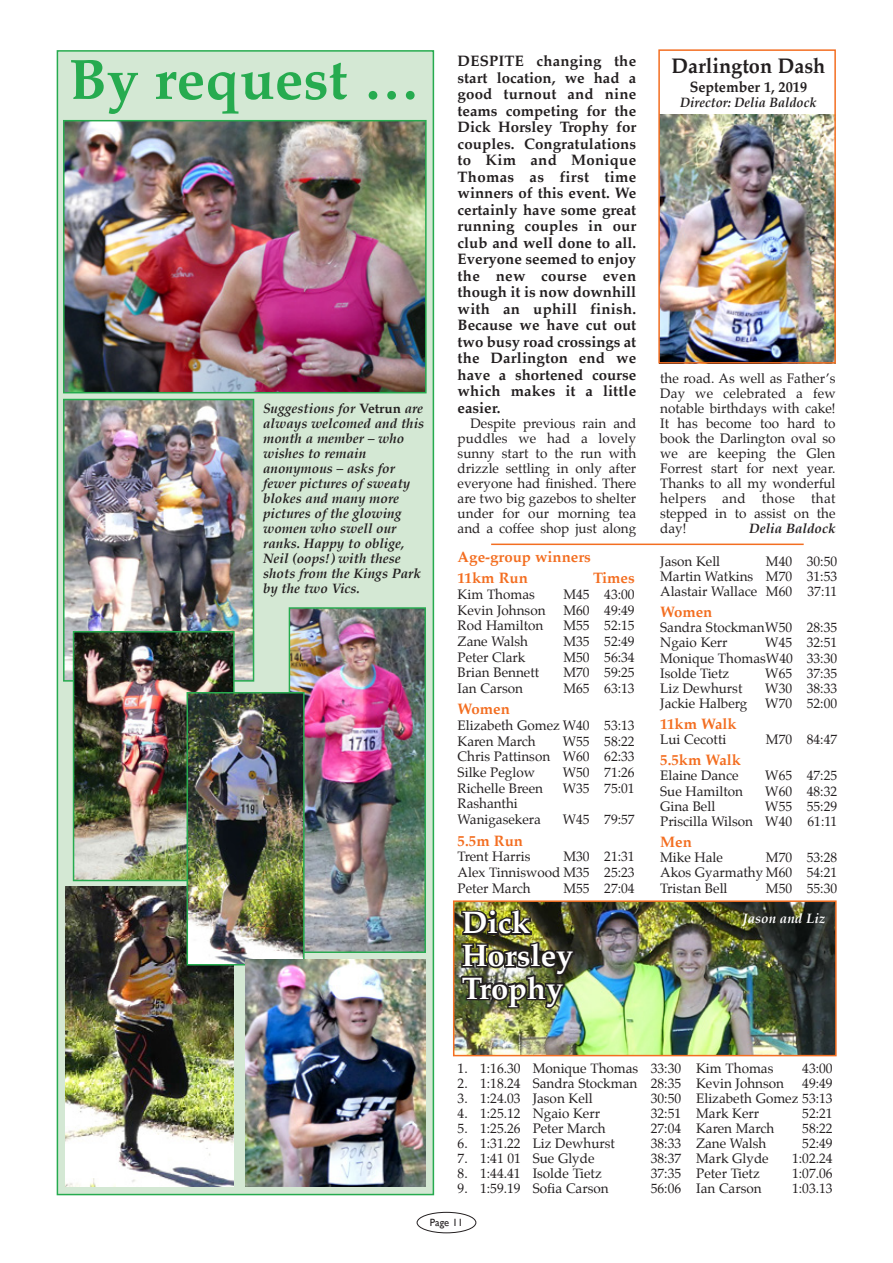
<style>
.page{position:relative;width:893px;height:1263px;background:#fff}
.page>*{position:absolute;margin:0;border:0;box-sizing:border-box;transform-origin:0 0}
.t1{font:700 57px "Palatino";color:#26ab4f}
.t2{font:700 30.9px/32.5px "Palatino";color:#fff}
.t3{font:700 21px "Palatino";color:#231f20;scale:.95 1}
.t4{font:700 15px/16.5px "Palatino";color:#231f20;text-align:justify}
.t5{font:700 15px/21.5px "Palatino";color:#f36e21}
.t6{font:700 15px "Palatino";color:#231f20;scale:.95 1}
.t7{font:13.5px/15px "Palatino";color:#231f20;text-align:justify}
.t8{font:italic 700 13.5px/15px "Palatino";color:#231f20}
.t9{font:italic 700 13.5px "Palatino";color:#231f20;scale:.95 1}
.t10{font:italic 700 13.5px "Palatino";color:#fff}
.t11{font:10.5px "Gill Sans";color:#231f20}
.s1{font-style:normal}
</style>
<div class="page">
<div style="left:417px;top:1212px;width:59px;height:21px;border:1px solid #231f20;border-radius:50%"></div>
<img style="left:661px;top:114px;width:172px;height:247px">
<div style="left:658px;top:49px;width:178px;height:315px;border:2px solid #f36e21"></div>
<img style="left:456px;top:903px;width:378px;height:150px">
<div style="left:453px;top:900px;width:384px;height:156px;border:2px solid #f36e21"></div>
<hr style="left:491px;top:544px;width:313px;height:1px;background:#f36e21">
<img style="left:459px;top:900px;width:118px;height:151px">
<div style="left:57px;top:50px;width:377px;height:1145px;background:#d4e8d4;border:2px solid #26ab4f"></div>
<img style="left:66px;top:402px;width:185px;height:277px">
<div style="left:63px;top:399px;width:191px;height:283px;border:2px solid #26ab4f"></div>
<img style="left:291px;top:609px;width:133px;height:342px">
<div style="left:289px;top:607px;width:137px;height:346px;border:1px solid #26ab4f"></div>
<img style="left:76px;top:634px;width:156px;height:244px">
<div style="left:73px;top:631px;width:162px;height:250px;border:2px solid #26ab4f"></div>
<img style="left:66px;top:886px;width:168px;height:300px">
<img style="left:190px;top:695px;width:112px;height:267px">
<div style="left:187px;top:692px;width:118px;height:273px;border:2px solid #26ab4f"></div>
<img style="left:246px;top:960px;width:180px;height:226px">
<img style="left:66px;top:123px;width:358px;height:267px">
<div style="left:63px;top:120px;width:364px;height:273px;border:2px solid #26ab4f"></div>
<h1 class="t1" style="left:69px;top:31px;width:353px">By request …</h1>
<p class="t8" style="left:263px;top:401px;width:163px">Suggestions for <span class="s1">Vetrun</span> are always welcomed and this month a member – who wishes to remain anonymous – asks for fewer pictures of sweaty blokes and many more pictures of the glowing women who swell our ranks. Happy to oblige,<br>Neil (oops!) with these shots from the Kings Park by the two Vics.</p>
<p class="t4" style="left:458px;top:53px;width:180px">DESPITE changing the start location, we had a good turnout and nine teams competing for the Dick Horsley Trophy for couples. Congratulations to Kim and Monique Thomas as first time winners of this event. We certainly have some great running couples in our club and well done to all.<br>Everyone seemed to enjoy the new course even though it is now downhill with an uphill finish.<br>Because we have cut out two busy road crossings at the Darlington end we have a shortened course which makes it a little easier.</p>
<p class="t7" style="left:458px;top:416px;width:180px;text-indent:13px">Despite previous rain and puddles we had a lovely sunny start to the run with drizzle settling in only after everyone had finished. There are two big gazebos to shelter under for our morning tea and a coffee shop just along</p>
<p class="t5" style="left:458px;top:546px;width:135px">Age-group winners<br>11km Run T</p>
<p class="t5" style="left:602px;top:567px;width:34px">imes</p>
<p class="t7" style="left:458px;top:587px;width:79px">Kim Thomas</p>
<p class="t7" style="left:563px;top:587px;width:73px">M45 43:00</p>
<p class="t7" style="left:458px;top:603px;width:89px">Kevin Johnson</p>
<p class="t7" style="left:563px;top:603px;width:73px">M60 49:49</p>
<p class="t7" style="left:458px;top:618px;width:87px">Rod Hamilton</p>
<p class="t7" style="left:563px;top:618px;width:73px">M55 52:15</p>
<p class="t7" style="left:458px;top:634px;width:72px">Zane Walsh</p>
<p class="t7" style="left:563px;top:634px;width:73px">M35 52:49</p>
<p class="t7" style="left:458px;top:649px;width:69px">Peter Clark</p>
<p class="t7" style="left:563px;top:649px;width:73px">M50 56:34</p>
<p class="t7" style="left:458px;top:665px;width:83px">Brian Bennett</p>
<p class="t7" style="left:563px;top:665px;width:73px">M70 59:25</p>
<p class="t7" style="left:458px;top:681px;width:67px">Ian Carson</p>
<p class="t7" style="left:563px;top:681px;width:73px">M65 63:13</p>
<p class="t5" style="left:458px;top:698px;width:54px">Women</p>
<p class="t7" style="left:458px;top:718px;width:178px;line-height:15.6px">Elizabeth Gomez W40 53:13<br>Karen March</p>
<p class="t7" style="left:458px;top:733px;width:178px;line-height:15.6px;text-indent:105px">W55 58:22<br>Chris Pattinson W60 62:33<br>Silke Peglow</p>
<p class="t7" style="left:563px;top:765px;width:73px">W50 71:26</p>
<p class="t7" style="left:458px;top:781px;width:87px">Richelle Breen</p>
<p class="t7" style="left:563px;top:781px;width:73px">W35 75:01</p>
<p class="t7" style="left:458px;top:796px;width:85px;line-height:15.6px">Rashanthi<br>Wanigasekera</p>
<p class="t7" style="left:563px;top:812px;width:73px">W45 79:57</p>
<p class="t5" style="left:458px;top:829px;width:67px">5.5m Run</p>
<p class="t7" style="left:458px;top:849px;width:74px">Trent Harris</p>
<p class="t7" style="left:458px;top:849px;width:178px;line-height:15.6px;text-indent:106px">M30 21:31<br>Alex Tinniswood M35 25:23<br>Peter March</p>
<p class="t7" style="left:563px;top:880px;width:73px">M55 27:04</p>
<h2 class="t2" style="left:462px;top:906px;width:113px">Dick<br>Horsley<br>Trophy</h2>
<h3 class="t3" style="left:671px;top:48px;width:164px">Darlington Dash</h3>
<p class="t6" style="left:690px;top:74px;width:125px">September 1, 2019</p>
<p class="t9" style="left:680px;top:92px;width:145px">Director: Delia Baldock</p>
<p class="t7" style="left:660px;top:371px;width:177px">the road. As well as Father’s Day we celebrated a few notable birthdays with cake!<br>It has become too hard to book the Darlington oval so we are keeping the Glen Forrest start for next year.<br>Thanks to all my wonderful helpers and those that stepped in to assist on the day!</p>
<p class="t8" style="left:749px;top:521px;width:88px">Delia Baldock</p>
<p class="t7" style="left:660px;top:553px;width:62px">Jason Kell</p>
<p class="t7" style="left:660px;top:553px;width:179px;text-indent:106px">M40 30:50<br>Martin Watkins M70 31:53<br>Alastair Wallace M60 37:11</p>
<p class="t5" style="left:660px;top:601px;width:54px">Women</p>
<p class="t7" style="left:660px;top:620px;width:178px">Sandra StockmanW50 28:35<br>Ngaio Kerr</p>
<p class="t7" style="left:660px;top:635px;width:178px;text-indent:105px">W45 32:51<br>Monique ThomasW40 33:30<br>Isolde Tietz</p>
<p class="t7" style="left:765px;top:666px;width:73px">W65 37:35</p>
<p class="t7" style="left:660px;top:681px;width:84px">Liz Dewhurst</p>
<p class="t7" style="left:765px;top:681px;width:73px">W30 38:33</p>
<p class="t7" style="left:660px;top:696px;width:89px">Jackie Halberg</p>
<p class="t7" style="left:765px;top:696px;width:73px">W70 52:00</p>
<p class="t5" style="left:660px;top:713px;width:78px">11km Walk</p>
<p class="t7" style="left:660px;top:732px;width:68px">Lui Cecotti</p>
<p class="t7" style="left:766px;top:732px;width:73px">M70 84:47</p>
<p class="t5" style="left:660px;top:749px;width:82px">5.5km Walk</p>
<p class="t7" style="left:660px;top:768px;width:80px">Elaine Dance</p>
<p class="t7" style="left:765px;top:768px;width:73px">W65 47:25</p>
<p class="t7" style="left:660px;top:783px;width:84px">Sue Hamilton</p>
<p class="t7" style="left:765px;top:783px;width:73px">W60 48:32</p>
<p class="t7" style="left:660px;top:799px;width:57px">Gina Bell</p>
<p class="t7" style="left:660px;top:798px;width:179px;text-align:right">W55 55:29<br>Priscilla Wilson W40 61:11</p>
<p class="t5" style="left:660px;top:831px;width:33px">Men</p>
<p class="t7" style="left:660px;top:850px;width:64px">Mike Hale</p>
<p class="t7" style="left:660px;top:850px;width:178px;text-indent:106px">M70 53:28<br>Akos Gyarmathy M60 54:21<br>Tristan Bell</p>
<p class="t7" style="left:766px;top:880px;width:73px">M50 55:30</p>
<p class="t10" style="left:742px;top:907px;width:85px">Jason and Liz</p>
<p class="t7" style="left:458px;top:1061px;width:317px">1. 1:16.30 Monique Thomas 33:30 Kim Thomas</p>
<p class="t7" style="left:802px;top:1061px;width:32px">43:00</p>
<p class="t7" style="left:458px;top:1076px;width:328px">2. 1:18.24 Sandra Stockman 28:35 Kevin Johnson</p>
<p class="t7" style="left:802px;top:1076px;width:32px">49:49</p>
<p class="t7" style="left:458px;top:1091px;width:137px">3. 1:24.03 Jason Kell</p>
<p class="t7" style="left:651px;top:1091px;width:183px">30:50 Elizabeth Gomez 53:13</p>
<p class="t7" style="left:458px;top:1106px;width:144px">4. 1:25.12 Ngaio Kerr</p>
<p class="t7" style="left:651px;top:1106px;width:110px">32:51 Mark Kerr</p>
<p class="t7" style="left:802px;top:1106px;width:32px">52:21</p>
<p class="t7" style="left:458px;top:1121px;width:150px">5. 1:25.26 Peter March</p>
<p class="t7" style="left:651px;top:1121px;width:125px">27:04 Karen March</p>
<p class="t7" style="left:802px;top:1121px;width:32px">58:22</p>
<p class="t7" style="left:458px;top:1136px;width:159px">6. 1:31.22 Liz Dewhurst</p>
<p class="t7" style="left:651px;top:1136px;width:117px">38:33 Zane Walsh</p>
<p class="t7" style="left:802px;top:1136px;width:32px">52:49</p>
<p class="t7" style="left:458px;top:1151px;width:138px">7. 1:41 01 Sue Glyde</p>
<p class="t7" style="left:651px;top:1151px;width:119px">38:37 Mark Glyde</p>
<p class="t7" style="left:792px;top:1151px;width:42px">1:02.24</p>
<p class="t7" style="left:458px;top:1166px;width:146px">8. 1:44.41 Isolde Tietz</p>
<p class="t7" style="left:651px;top:1166px;width:110px">37:35 Peter Tietz</p>
<p class="t7" style="left:792px;top:1166px;width:42px">1:07.06</p>
<p class="t7" style="left:458px;top:1181px;width:152px">9. 1:59.19 Sofia Carson</p>
<p class="t7" style="left:651px;top:1181px;width:112px">56:06 Ian Carson</p>
<p class="t7" style="left:792px;top:1181px;width:42px">1:03.13</p>
<p class="t11" style="left:430px;top:1216px;width:35px">Page 11</p>
</div>
